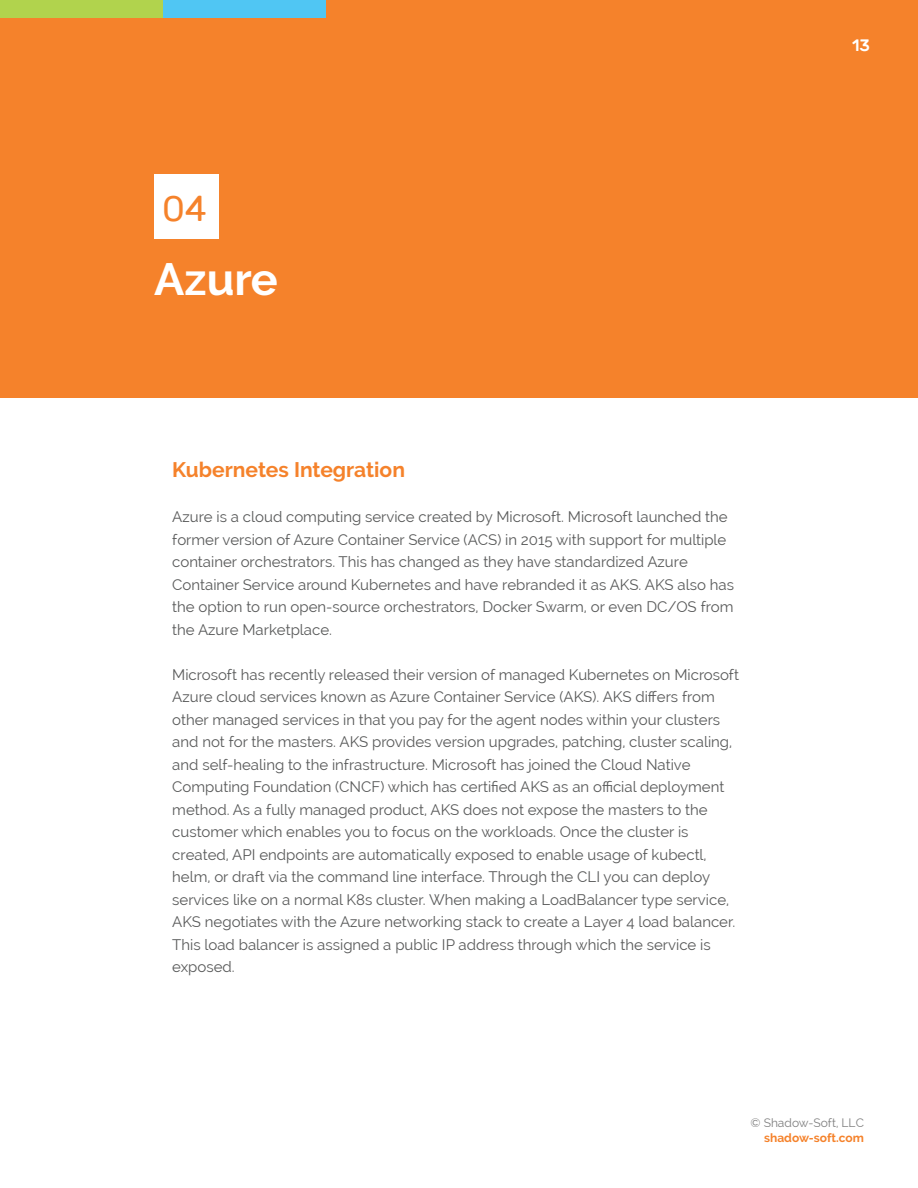
<style>
.page{position:relative;width:918px;height:1188px;background:#fff}
.page>*{position:absolute;margin:0;border:0;box-sizing:border-box;transform-origin:0 0}
.Chapter_Title{font:700 45px "Raleway";color:#fff}
.Body{font:36px "Rubik";color:#f5822b}
.Body-2{font:700 21px "Raleway";color:#f5822b}
.t1{font:500 16.5px "Rubik";color:#fff}
.Body-3{font:15px/22.5px "Raleway";color:#595a5a}
.t2{font:12px "Raleway";color:#7f7f7f}
.t3{font:700 12px "Raleway";color:#f5822b}
</style>
<div class="page">
<div style="left:0;top:0;width:918px;height:398px;background:#f5822b"></div>
<div style="left:0;top:0;width:163px;height:18px;background:#b1d34d"></div>
<div style="left:163px;top:0;width:163px;height:18px;background:#50c6f3"></div>
<div style="left:154px;top:175px;width:65px;height:64px;background:#fff"></div>
<p class="Body" style="left:162px;top:189px;width:46px">04</p>
<p class="Chapter_Title" style="left:154px;top:254px;width:125px">Azure</p>
<p class="t1" style="left:852px;top:36px;width:20px">13</p>
<p class="Body-2" style="left:172px;top:458px;width:234px">Kubernetes Integration</p>
<p class="Body-3" style="left:172px;top:506px;width:563px">Azure is a cloud computing service created by Microsoft. Microsoft launched the former version of Azure Container Service (ACS) in 2015 with support for multiple container orchestrators. This has changed as they have standardized Azure Container Service around Kubernetes and have rebranded it as AKS. AKS also has the option to run open-source orchestrators, Docker Swarm, or even DC/OS from the Azure Marketplace.</p>
<p class="Body-3" style="left:172px;top:663px;width:568px">Microsoft has recently released their version of managed Kubernetes on Microsoft Azure cloud services known as Azure Container Service (AKS). AKS differs from other managed services in that you pay for the agent nodes within your clusters and not for the masters. AKS provides version upgrades, patching, cluster scaling, and self-healing to the infrastructure. Microsoft has joined the Cloud Native Computing Foundation (CNCF) which has certified AKS as an official deployment method. As a fully managed product, AKS does not expose the masters to the customer which enables you to focus on the workloads. Once the cluster is created, API endpoints are automatically exposed to enable usage of kubectl, helm, or draft via the command line interface. Through the CLI you can deploy services like on a normal K8s cluster. When making a LoadBalancer type service, AKS negotiates with the Azure networking stack to create a Layer 4 load balancer.<br>This load balancer is assigned a public IP address through which the service is exposed.</p>
<p class="t2" style="left:751px;top:1116px;width:115px">© Shadow-Soft, LLC</p>
<p class="t3" style="left:764px;top:1131px;width:101px">shadow-soft.com</p>
</div>
